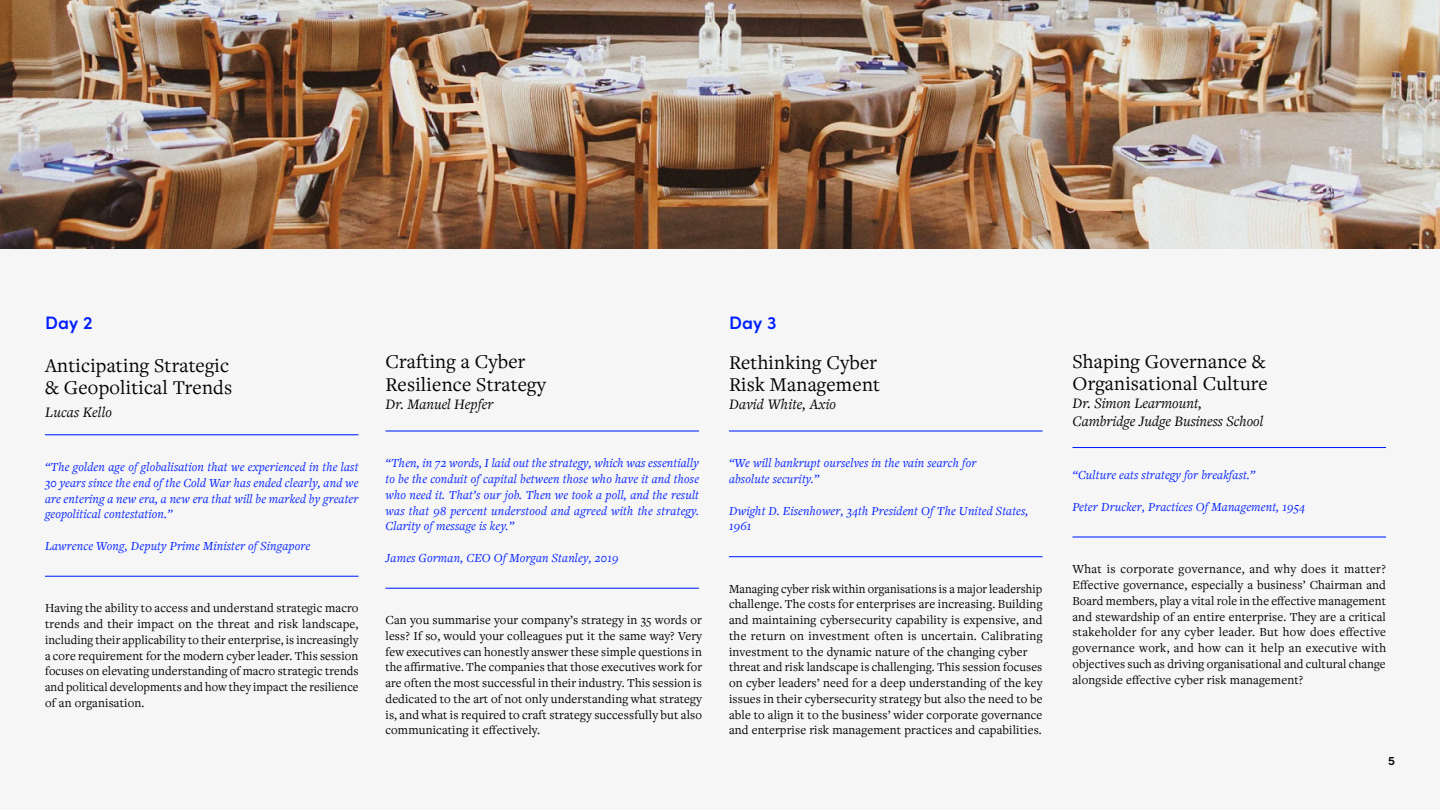
<style>
.page{position:relative;width:1440px;height:810px;background:#f6f6f6}
.page>*{position:absolute;margin:0;border:0;box-sizing:border-box;transform-origin:0 0}
.t1{font:20.25px/22.5px "Freight Text Pro";letter-spacing:.01em;color:#000}
.t2{font:600 18px "Sofia Pro";letter-spacing:.01em;color:#001fff}
.t3{font:italic 15px/18px "Freight Text Pro";color:#000}
.t4{font:12.75px/15.8px "Freight Text Pro";letter-spacing:.01em;color:#000;text-align:justify}
.t5{font:italic 12.75px/15.8px "Freight Text Pro";letter-spacing:.01em;color:#001fff;text-align:justify}
.t6{font:600 12.23px "Sofia Pro";color:#000}
</style>
<div class="page">
<hr style="left:45px;top:434px;width:313px;height:1px;background:#001fff">
<hr style="left:729px;top:430px;width:313px;height:2px;background:#001fff">
<hr style="left:45px;top:576px;width:313px;height:1px;background:#001fff">
<hr style="left:729px;top:556px;width:313px;height:1px;background:#001fff">
<img style="left:0;top:0;width:1440px;height:249px">
<hr style="left:386px;top:430px;width:313px;height:2px;background:#001fff">
<hr style="left:386px;top:588px;width:313px;height:1px;background:#001fff">
<hr style="left:1072px;top:447px;width:314px;height:1px;background:#001fff">
<hr style="left:1072px;top:536px;width:314px;height:2px;background:#001fff">
<p class="t2" style="left:45px;top:309px;width:49px">Day 2</p>
<p class="t2" style="left:729px;top:309px;width:49px">Day 3</p>
<p class="t1" style="left:45px;top:353px;width:189px">Anticipating Strategic &amp; Geopolitical Trends</p>
<p class="t3" style="left:45px;top:403px;width:69px">Lucas Kello</p>
<p class="t5" style="left:45px;top:459px;width:315px">“The golden age of globalisation that we experienced in the last 30 years since the end of the Cold War has ended clearly, and we are entering a new era, a new era that will be marked by greater geopolitical contestation.”</p>
<p class="t5" style="left:45px;top:538px;width:267px">Lawrence Wong, Deputy Prime Minister of Singapore</p>
<p class="t4" style="left:45px;top:600px;width:315px">Having the ability to access and understand strategic macro trends and their impact on the threat and risk landscape, including their applicability to their enterprise, is increasingly a core requirement for the modern cyber leader. This session focuses on elevating understanding of macro strategic trends and political developments and how they impact the resilience of an organisation.</p>
<p class="t1" style="left:386px;top:350px;width:162px">Crafting a Cyber<br>Resilience Strategy</p>
<p class="t3" style="left:386px;top:394px;width:109px">Dr. Manuel Hepfer</p>
<p class="t5" style="left:386px;top:455px;width:315px">“Then, in 72 words, I laid out the strategy, which was essentially to be the conduit of capital between those who have it and those who need it. That’s our job. Then we took a poll, and the result was that 98 percent understood and agreed with the strategy.<br>Clarity of message is key.”</p>
<p class="t5" style="left:386px;top:550px;width:235px">James Gorman, CEO Of Morgan Stanley, 2019</p>
<p class="t4" style="left:386px;top:612px;width:318px">Can you summarise your company’s strategy in 35 words or less? If so, would your colleagues put it the same way? Very few executives can honestly answer these simple questions in</p>
<p class="t4" style="left:386px;top:659px;width:318px">the affirmative. The companies that those executives work for are often the most successful in their industry. This session is dedicated to the art of not only understanding what strategy is, and what is required to craft strategy successfully but also communicating it effectively.</p>
<p class="t1" style="left:729px;top:350px;width:153px">Rethinking Cyber<br>Risk Management</p>
<p class="t3" style="left:729px;top:395px;width:109px">David White, Axio</p>
<p class="t5" style="left:729px;top:455px;width:249px">“We will bankrupt ourselves in the vain search for</p>
<p class="t5" style="left:729px;top:471px;width:92px">absolute security.”</p>
<p class="t5" style="left:729px;top:502px;width:301px">Dwight D. Eisenhower, 34th President Of The United States,</p>
<p class="t5" style="left:729px;top:518px;width:24px">1961</p>
<p class="t4" style="left:729px;top:580px;width:315px">Managing cyber risk within organisations is a major leadership challenge. The costs for enterprises are increasing. Building and maintaining cybersecurity capability is expensive, and the return on investment often is uncertain. Calibrating investment to the dynamic nature of the changing cyber</p>
<p class="t4" style="left:729px;top:659px;width:315px">threat and risk landscape is challenging. This session focuses on cyber leaders’ need for a deep understanding of the key issues in their cybersecurity strategy but also the need to be able to align it to the business’ wider corporate governance and enterprise risk management practices and capabilities.</p>
<p class="t1" style="left:1072px;top:349px;width:197px">Shaping Governance &amp;<br>Organisational Culture</p>
<p class="t3" style="left:1072px;top:394px;width:193px">Dr. Simon Learmount,<br>Cambridge Judge Business School</p>
<p class="t5" style="left:1072px;top:467px;width:184px">“Culture eats strategy for breakfast.”</p>
<p class="t5" style="left:1072px;top:499px;width:234px">Peter Drucker, Practices Of Management, 1954</p>
<p class="t4" style="left:1072px;top:561px;width:315px">What is corporate governance, and why does it matter?<br>Effective governance, especially a business’ Chairman and Board members, play a vital role in the effective management and stewardship of an entire enterprise. They are a critical stakeholder for any cyber leader. But how does effective governance work, and how can it help an executive with objectives such as driving organisational and cultural change alongside effective cyber risk management?</p>
<p class="t6" style="left:1388px;top:752px;width:8px">5</p>
</div>
